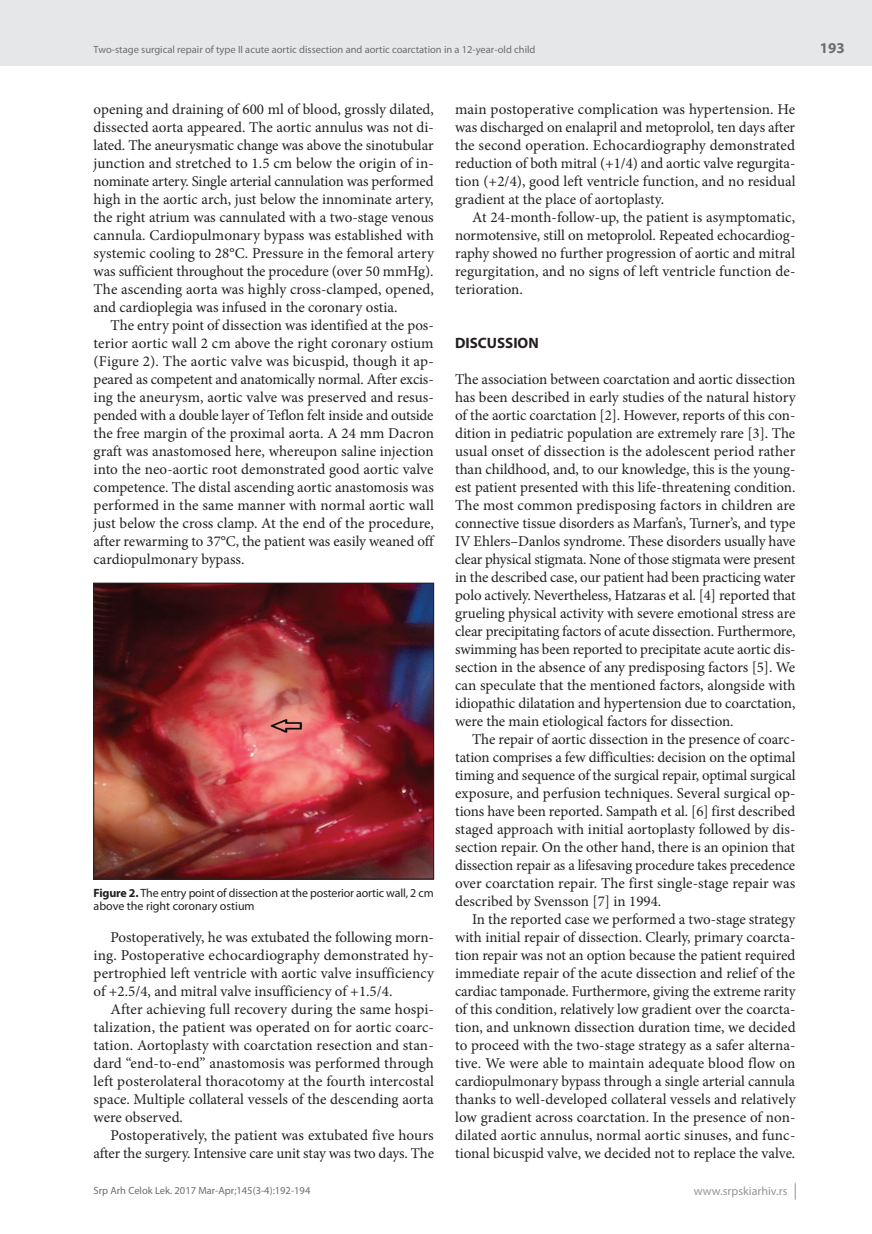
<style>
.page{position:relative;width:872px;height:1234px;background:#fff}
.page>*{position:absolute;margin:0;border:0;box-sizing:border-box;transform-origin:0 0}
.t1{font:15px/18px "Minion Pro";color:#231f20;text-align:justify}
.t2{font:700 15px "Myriad Pro";color:#231f20}
.t3{font:700 15px "Myriad Pro";color:#6c6d70}
.t4{font:12px/13.5px "Myriad Pro";letter-spacing:-.015em;color:#231f20}
.t5{font:12px "Myriad Pro";color:#939598}
.t6{font:10.5px "Myriad Pro";color:#6c6d70}
.s1{font-weight:700}
</style>
<div class="page">
<div style="left:0;top:0;width:872px;height:66px;background:#e6e7e9"></div>
<svg style="left:795px;top:1183px;width:1px;height:16px"></svg>
<img style="left:96px;top:585px;width:336px;height:292px">
<div style="left:94px;top:583px;width:340px;height:296px;border:1px solid #231f20"></div>
<p class="t6" style="left:94px;top:43px;width:443px">Two-stage surgical repair of type II acute aortic dissection and aortic coarctation in a 12-year-old child</p>
<p class="t1" style="left:94px;top:100px;width:342px">opening and draining of 600 ml of blood, grossly dilated, dissected aorta appeared. The aortic annulus was not di&shy;lated. The aneurysmatic change was above the sinotubular junction and stretched to 1.5 cm below the origin of in&shy;nominate artery. Single arterial cannulation was performed high in the aortic arch, just below the innominate artery, the right atrium was cannulated with a two-stage venous cannula. Cardiopulmonary bypass was established with systemic cooling to 28°C. Pressure in the femoral artery was sufficient throughout the procedure (over 50 mmHg).<br>The ascending aorta was highly cross-clamped, opened, and cardioplegia was infused in the coronary ostia.</p>
<p class="t1" style="left:94px;top:316px;width:342px;text-indent:17px">The entry point of dissection was identified at the pos&shy;terior aortic wall 2 cm above the right coronary ostium (Figure 2). The aortic valve was bicuspid, though it ap&shy;peared as competent and anatomically normal. After excis&shy;ing the aneurysm, aortic valve was preserved and resus&shy;pended with a double layer of Teflon felt inside and outside the free margin of the proximal aorta. A 24 mm Dacron graft was anastomosed here, whereupon saline injection into the neo-aortic root demonstrated good aortic valve competence. The distal ascending aortic anastomosis was performed in the same manner with normal aortic wall just below the cross clamp. At the end of the procedure, after rewarming to 37°C, the patient was easily weaned off cardiopulmonary bypass.</p>
<p class="t4" style="left:94px;top:885px;width:342px"><span class="s1">Figure 2.</span> The entry point of dissection at the posterior aortic wall, 2 cm above the right coronary ostium</p>
<p class="t1" style="left:94px;top:928px;width:342px;text-indent:17px">Postoperatively, he was extubated the following morn&shy;ing. Postoperative echocardiography demonstrated hy&shy;pertrophied left ventricle with aortic valve insufficiency of +2.5/4, and mitral valve insufficiency of +1.5/4.</p>
<p class="t1" style="left:94px;top:1000px;width:342px;text-indent:17px">After achieving full recovery during the same hospi&shy;talization, the patient was operated on for aortic coarc&shy;tation. Aortoplasty with coarctation resection and stan&shy;dard “end-to-end” anastomosis was performed through left posterolateral thoracotomy at the fourth intercostal space. Multiple collateral vessels of the descending aorta were observed.</p>
<p class="t1" style="left:94px;top:1126px;width:342px;text-align:right">Postoperatively, the patient was extubated five hours after the surgery. Intensive care unit stay was two days. The</p>
<p class="t1" style="left:455px;top:100px;width:342px">main postoperative complication was hypertension. He was discharged on enalapril and metoprolol, ten days after the second operation. Echocardiography demonstrated reduction of both mitral (+1/4) and aortic valve regurgita&shy;tion (+2/4), good left ventricle function, and no residual gradient at the place of aortoplasty.</p>
<p class="t1" style="left:455px;top:208px;width:342px;text-indent:17px">At 24-month-follow-up, the patient is asymptomatic, normotensive, still on metoprolol. Repeated echocardiog&shy;raphy showed no further progression of aortic and mitral regurgitation, and no signs of left ventricle function de&shy;terioration.</p>
<p class="t2" style="left:455px;top:333px;width:85px">DISCUSSION</p>
<p class="t1" style="left:455px;top:370px;width:342px">The association between coarctation and aortic dissection has been described in early studies of the natural history of the aortic coarctation [2]. However, reports of this con&shy;dition in pediatric population are extremely rare [3]. The usual onset of dissection is the adolescent period rather than childhood, and, to our knowledge, this is the young&shy;est patient presented with this life-threatening condition.<br>The most common predisposing factors in children are connective tissue disorders as Marfan’s, Turner’s, and type IV Ehlers–Danlos syndrome. These disorders usually have clear physical stigmata. None of those stigmata were present in the described case, our patient had been practicing water polo actively. Nevertheless, Hatzaras et al. [4] reported that grueling physical activity with severe emotional stress are clear precipitating factors of acute dissection. Furthermore, swimming has been reported to precipitate acute aortic dis&shy;section in the absence of any predisposing factors [5]. We can speculate that the mentioned factors, alongside with idiopathic dilatation and hypertension due to coarctation, were the main etiological factors for dissection.</p>
<p class="t1" style="left:455px;top:730px;width:342px;text-indent:17px">The repair of aortic dissection in the presence of coarc&shy;tation comprises a few difficulties: decision on the optimal timing and sequence of the surgical repair, optimal surgical exposure, and perfusion techniques. Several surgical op&shy;tions have been reported. Sampath et al. [6] first described staged approach with initial aortoplasty followed by dis&shy;section repair. On the other hand, there is an opinion that dissection repair as a lifesaving procedure takes precedence over coarctation repair. The first single-stage repair was described by Svensson [7] in 1994.</p>
<p class="t1" style="left:455px;top:910px;width:342px;text-indent:17px">In the reported case we performed a two-stage strategy with initial repair of dissection. Clearly, primary coarcta&shy;tion repair was not an option because the patient required immediate repair of the acute dissection and relief of the cardiac tamponade. Furthermore, giving the extreme rarity of this condition, relatively low gradient over the coarcta&shy;tion, and unknown dissection duration time, we decided to proceed with the two-stage strategy as a safer alterna&shy;tive. We were able to maintain adequate blood flow on cardiopulmonary bypass through a single arterial cannula thanks to well-developed collateral vessels and relatively low gradient across coarctation. In the presence of non&shy;dilated aortic annulus, normal aortic sinuses, and func&shy;tional bicuspid valve, we decided not to replace the valve.</p>
<p class="t6" style="left:94px;top:1184px;width:218px">Srp Arh Celok Lek. 2017 Mar-Apr;145(3-4):192-194</p>
<p class="t5" style="left:694px;top:1183px;width:95px">www.srpskiarhiv.rs</p>
<p class="t3" style="left:820px;top:38px;width:26px">193</p>
</div>
